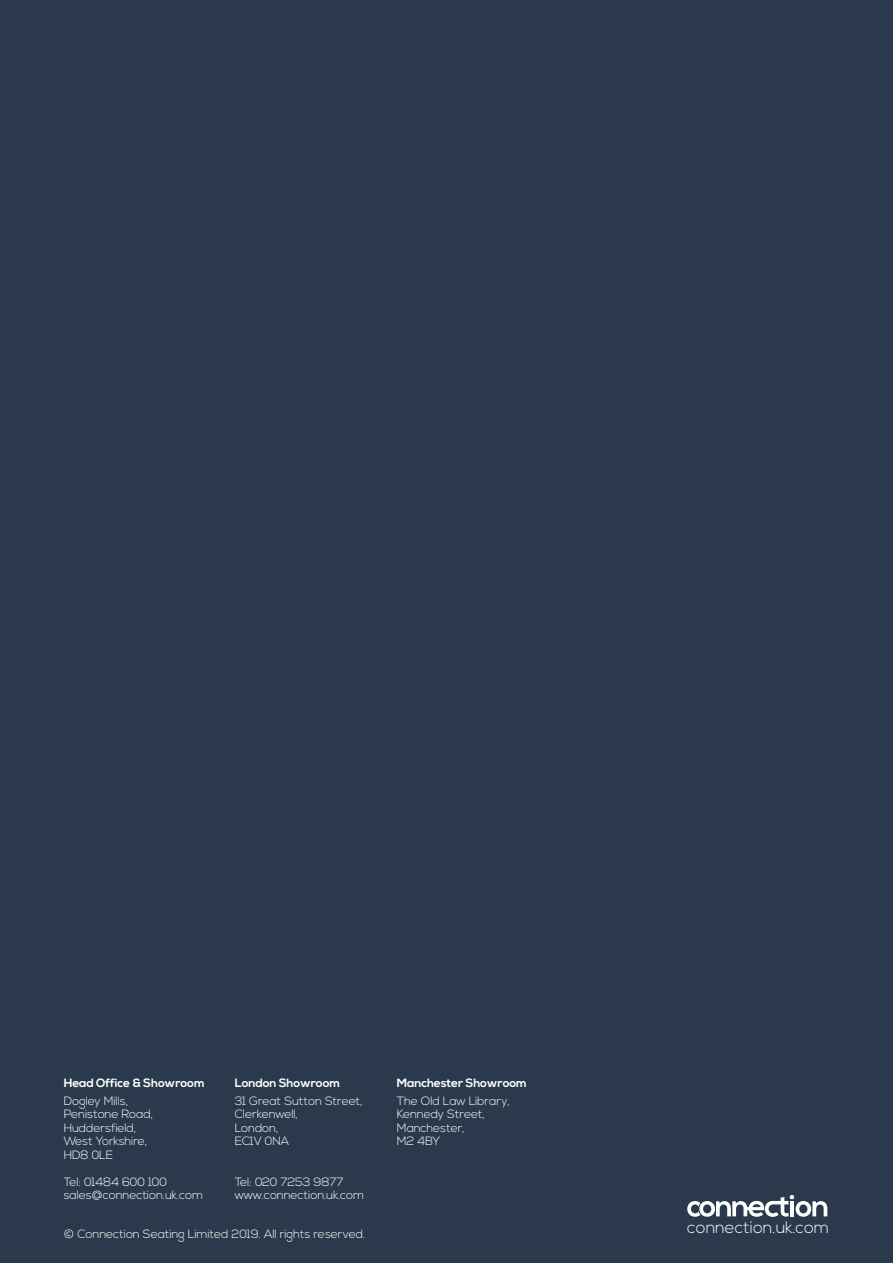
<style>
.page{position:relative;width:893px;height:1263px;background:#2a3a4c}
.page>*{position:absolute;margin:0;border:0;box-sizing:border-box;transform-origin:0 0}
.t1{font:300 16.65px "Nexa";color:#fff}
.t2{font:300 12px/13.5px "Nexa";letter-spacing:-.01em;color:#fff}
.t3{font:700 12px "Nexa";letter-spacing:-.01em;color:#fff}
</style>
<div class="page">
<svg style="left:687px;top:1195px;width:140px;height:22px"></svg>
<p class="t3" style="left:64px;top:1076px;width:143px">Head Office &amp; Showroom</p>
<p class="t2" style="left:64px;top:1094px;width:91px">Dogley Mills,<br>Penistone Road,<br>Huddersfield,<br>West Yorkshire,<br>HD8 0LE</p>
<p class="t2" style="left:64px;top:1175px;width:141px">Tel: 01484 600 100 sales@connection.uk.com</p>
<p class="t3" style="left:235px;top:1076px;width:107px">London Showroom</p>
<p class="t2" style="left:235px;top:1094px;width:129px">31 Great Sutton Street,<br>Clerkenwell,<br>London,<br>EC1V 0NA</p>
<p class="t2" style="left:235px;top:1175px;width:131px">Tel: 020 7253 9877 www.connection.uk.com</p>
<p class="t2" style="left:64px;top:1227px;width:303px">© Connection Seating Limited 2019. All rights reserved.</p>
<p class="t3" style="left:397px;top:1076px;width:132px">Manchester Showroom</p>
<p class="t2" style="left:397px;top:1094px;width:114px">The Old Law Library,<br>Kennedy Street,<br>Manchester,<br>M2 4BY</p>
<h1 class="t1" style="left:687px;top:1218px;width:143px">connection.uk.com</h1>
</div>
